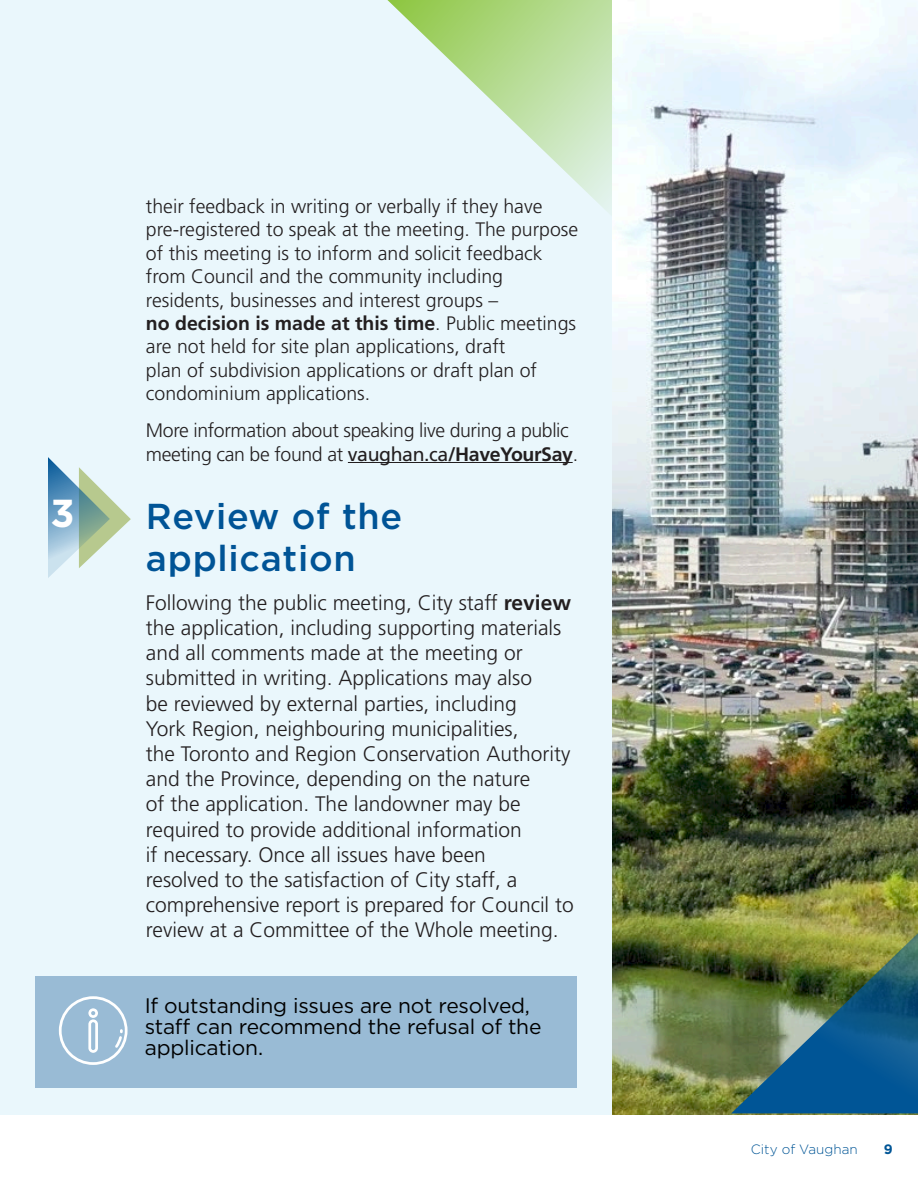
<style>
.page{position:relative;width:918px;height:1188px;background:#fff}
.page>*{position:absolute;margin:0;border:0;box-sizing:border-box;transform-origin:0 0}
.t1{font:700 39px "Gotham";color:#fff}
.t2{font:500 36px/42px "Gotham";letter-spacing:.02em;color:#005496}
.t3{font:300 21px/25.2px "Frutiger LT Std";color:#231f20}
.t4{font:21px/21px "Gotham";letter-spacing:-.01em;color:#000}
.t5{font:300 19.5px/23.4px "Frutiger LT Std";color:#231f20}
.t6{font:300 19.5px/23.4px "Frutiger LT Std";letter-spacing:-.02em;color:#231f20}
.t7{font:700 13.65px "Gotham";color:#005596}
.t8{font:300 13.5px "Gotham";color:#005596}
.s1{font-weight:700}
.s2{font-weight:400}
</style>
<div class="page">
<div style="left:0;top:0;width:612px;height:1115px;background:#eaf7fc"></div>
<hr style="left:348px;top:462px;width:225px;height:1px;background:#231f20">
<svg style="left:387px;top:0;width:225px;height:212px"></svg>
<img style="left:612px;top:0;width:306px;height:1115px">
<img style="left:731px;top:920px;width:187px;height:193px">
<svg style="left:48px;top:457px;width:83px;height:121px"></svg>
<div style="left:35px;top:976px;width:542px;height:112px;background:#99bbd5"></div>
<svg style="left:59px;top:996px;width:69px;height:69px"></svg>
<h1 class="t1" style="left:51px;top:488px;width:26px">3</h1>
<p class="t5" style="left:146px;top:195px;width:434px">their feedback in writing or verbally if they have pre-registered to speak at the meeting. The purpose of this meeting is to inform and solicit feedback from Council and the community including residents, businesses and interest groups –<br><span class="s1">no decision is made at this time</span>. Public meetings are not held for site plan applications, draft<br>plan of subdivision applications or draft plan of condominium applications.</p>
<p class="t6" style="left:146px;top:419px;width:434px">More information about speaking live during a public meeting can be found at <span class="s2">vaughan.ca</span><span class="s1">/HaveYourSay</span>.</p>
<h2 class="t2" style="left:146px;top:495px;width:258px">Review of the application</h2>
<p class="t3" style="left:146px;top:590px;width:429px">Following the public meeting, City staff <span class="s1">review </span>the application, including supporting materials and all comments made at the meeting or submitted in writing. Applications may also<br>be reviewed by external parties, including<br>York Region, neighbouring municipalities,<br>the Toronto and Region Conservation Authority and the Province, depending on the nature<br>of the application. The landowner may be required to provide additional information<br>if necessary. Once all issues have been<br>resolved to the satisfaction of City staff, a comprehensive report is prepared for Council to review at a Committee of the Whole meeting.</p>
<p class="t4" style="left:145px;top:994px;width:398px">If outstanding issues are not resolved, staff can recommend the refusal of the application.</p>
<p class="t8" style="left:751px;top:1140px;width:108px">City of Vaughan</p>
<p class="t7" style="left:884px;top:1140px;width:10px">9</p>
</div>
